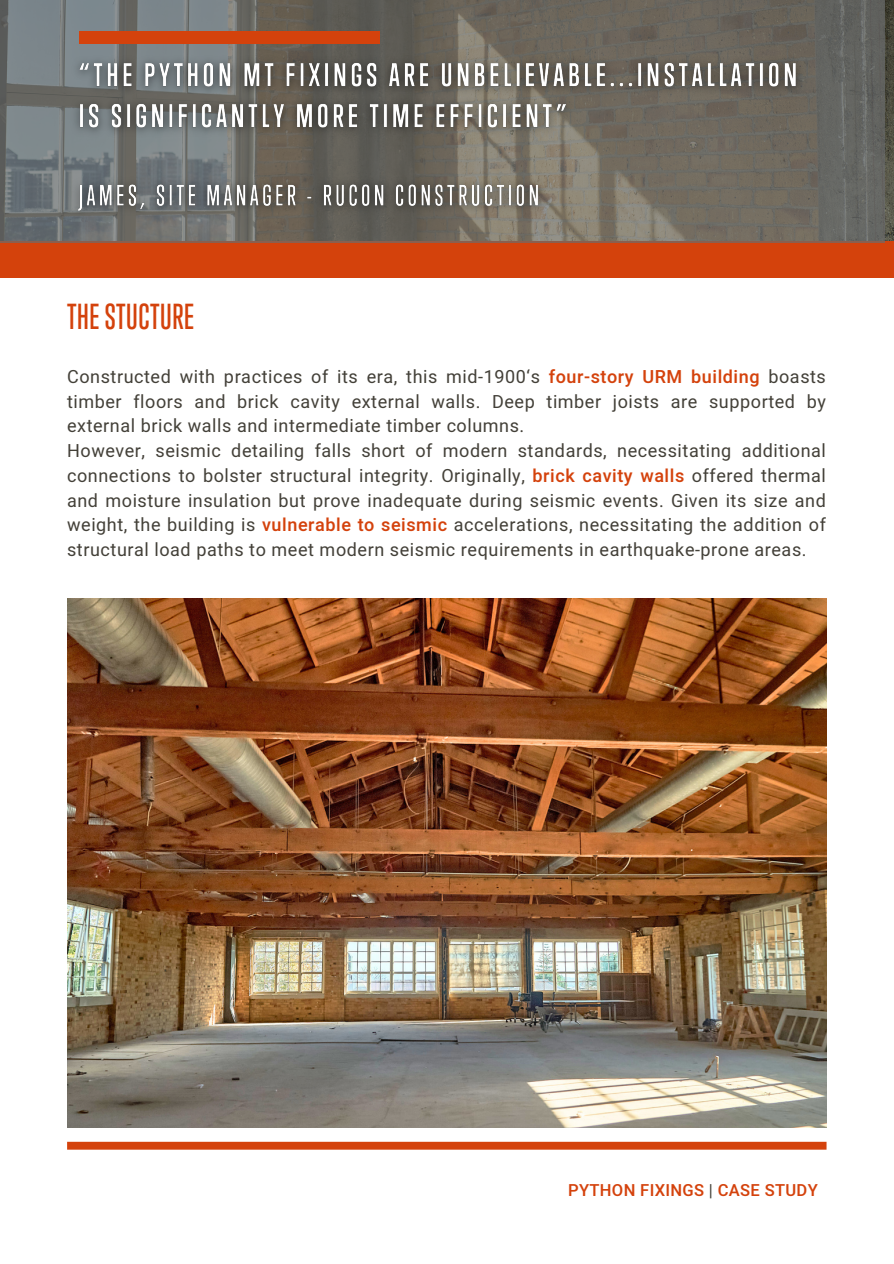
<style>
.page{position:relative;width:894px;height:1264px;background:#fff}
.page>*{position:absolute;margin:0;border:0;box-sizing:border-box;transform-origin:0 0}
.t1{font:500 33px "Trump Gothic Pro";letter-spacing:.02em;color:#d4420c}
.t2{font:18px/24.8px "Heebo";letter-spacing:.03em;color:#434038;text-align:justify}
.t3{font:500 16.5px "Heebo";letter-spacing:.02em;color:#d4420c}
.s1{font-weight:500;color:#d4420c}
.s2{font-weight:400;color:#434038}
</style>
<div class="page">
<div style="left:0;top:241px;width:893px;height:36px;background:#d4420c"></div>
<div style="left:67px;top:1141px;width:759px;height:8px;background:#d4420c"></div>
<svg style="left:0;top:0;width:884px;height:242px;background:#6d6c67"></svg>
<img style="left:67px;top:598px;width:758px;height:529px">
<div style="left:79px;top:32px;width:300px;height:11px;background:#d4420c"></div>
<img style="left:64px;top:50px;width:745px;height:176px">
<p class="t1" style="left:67px;top:296px;width:128px">THESTUCTURE</p>
<h1 class="t2" style="left:67px;top:365px;width:760px">Constructed with practices of its era, this mid-1900‘s <span class="s1">four-story URM building</span> boasts timber floors and brick cavity external walls. Deep timber joists are supported by external brick walls and intermediate timber columns.</h1>
<p class="t2" style="left:67px;top:439px;width:760px">However, seismic detailing falls short of modern standards, necessitating additional connections to bolster structural integrity. Originally, <span class="s1">brick cavity walls</span> offered thermal and moisture insulation but prove inadequate during seismic events. Given its size and weight, the building is <span class="s1">vulnerable to seismic</span> accelerations, necessitating the addition of structural load paths to meet modern seismic requirements in earthquake-prone areas.</p>
<p class="t3" style="left:568px;top:1178px;width:251px">PYTHON FIXINGS <span class="s2">|</span> CASE STUDY</p>
</div>
